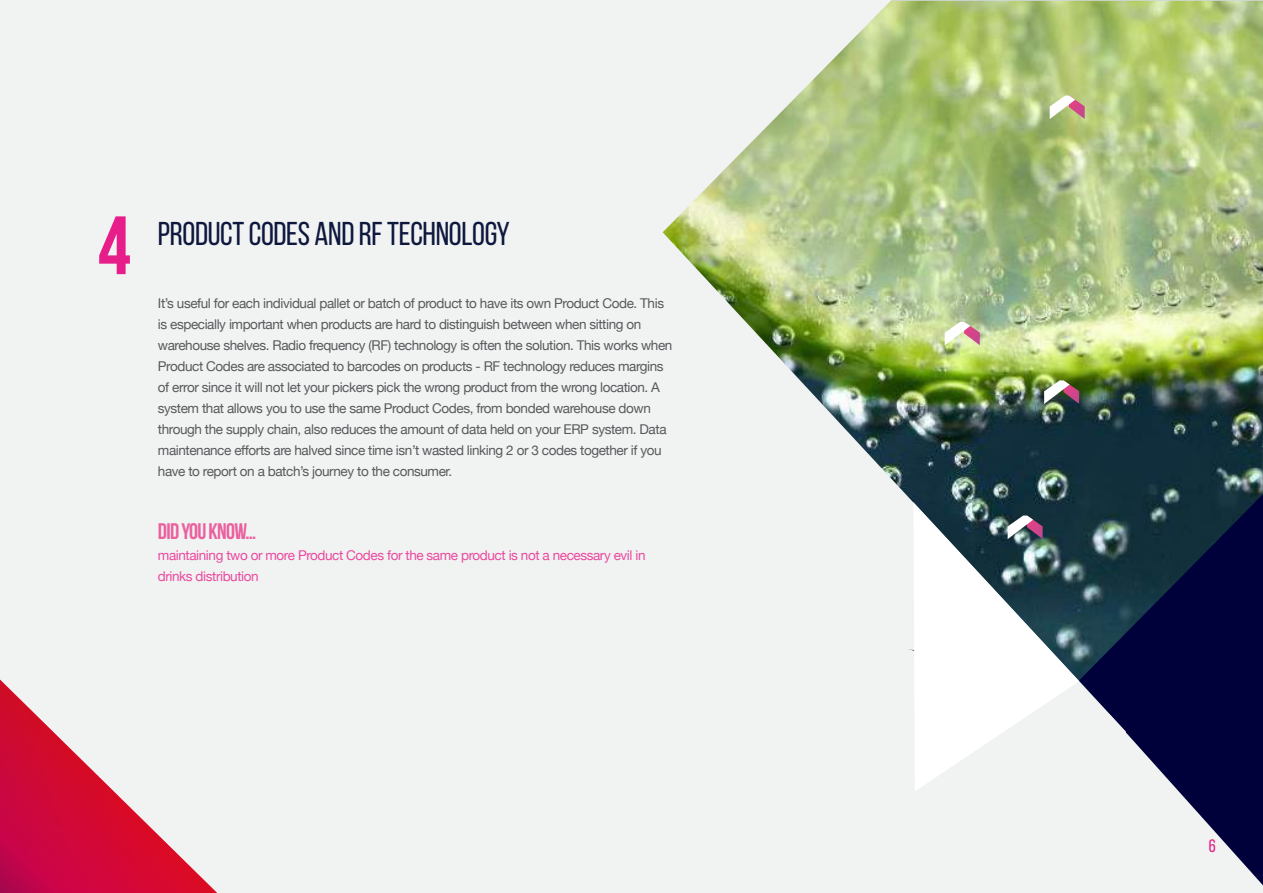
<style>
.page{position:relative;width:1263px;height:893px;background:#f1f2f2}
.page>*{position:absolute;margin:0;border:0;box-sizing:border-box;transform-origin:0 0}
.t1{font:700 82.5px "Bebas Neue";color:#e71e89}
.t2{font:33px "Bebas Neue";letter-spacing:-.01em;color:#0e173d}
.t3{font:700 22.5px "Bebas Neue";letter-spacing:-.03em;color:#eb609e}
.t4{font:18px "Bebas Neue";color:#e51f88}
.t5{font:13.5px/21px "Helvetica Neue";letter-spacing:-.03em;color:#58595b}
.t6{font:13.5px/21px "Helvetica Neue";letter-spacing:-.03em;color:#eb499f}
</style>
<div class="page">
<img style="left:1126px;top:1px;width:137px;height:493px">
<svg style="left:1126px;top:494px;width:137px;height:391px;fill:#00003b"></svg>
<img style="left:662px;top:0;width:464px;height:733px">
<svg style="left:945px;top:322px;width:35px;height:23px"></svg>
<svg style="left:1050px;top:96px;width:124px;height:123px;background:#b3c586"></svg>
<svg style="left:1044px;top:380px;width:35px;height:24px"></svg>
<svg style="left:0;top:679px;width:217px;height:214px"></svg>
<svg style="left:913px;top:502px;width:166px;height:289px;fill:#f7f9fb"></svg>
<h1 class="t1" style="left:98px;top:200px;width:34px">4</h1>
<h2 class="t2" style="left:158px;top:216px;width:353px">PRODUCT CODES AND RF TECHNOLOGY</h2>
<p class="t5" style="left:158px;top:294px;width:516px">It’s useful for each individual pallet or batch of product to have its own Product Code. This is especially important when products are hard to distinguish between when sitting on warehouse shelves. Radio frequency (RF) technology is often the solution. This works when Product Codes are associated to barcodes on products - RF technology reduces margins of error since it will not let your pickers pick the wrong product from the wrong location. A system that allows you to use the same Product Codes, from bonded warehouse down through the supply chain, also reduces the amount of data held on your ERP system. Data maintenance efforts are halved since time isn’t wasted linking 2 or 3 codes together if you have to report on a batch’s journey to the consumer.</p>
<h3 class="t3" style="left:158px;top:519px;width:100px">DID YOU KNOW…</h3>
<p class="t6" style="left:158px;top:546px;width:489px">maintaining two or more Product Codes for the same product is not a necessary evil in drinks distribution</p>
<h3 class="t4" style="left:1209px;top:836px;width:8px">6</h3>
</div>
